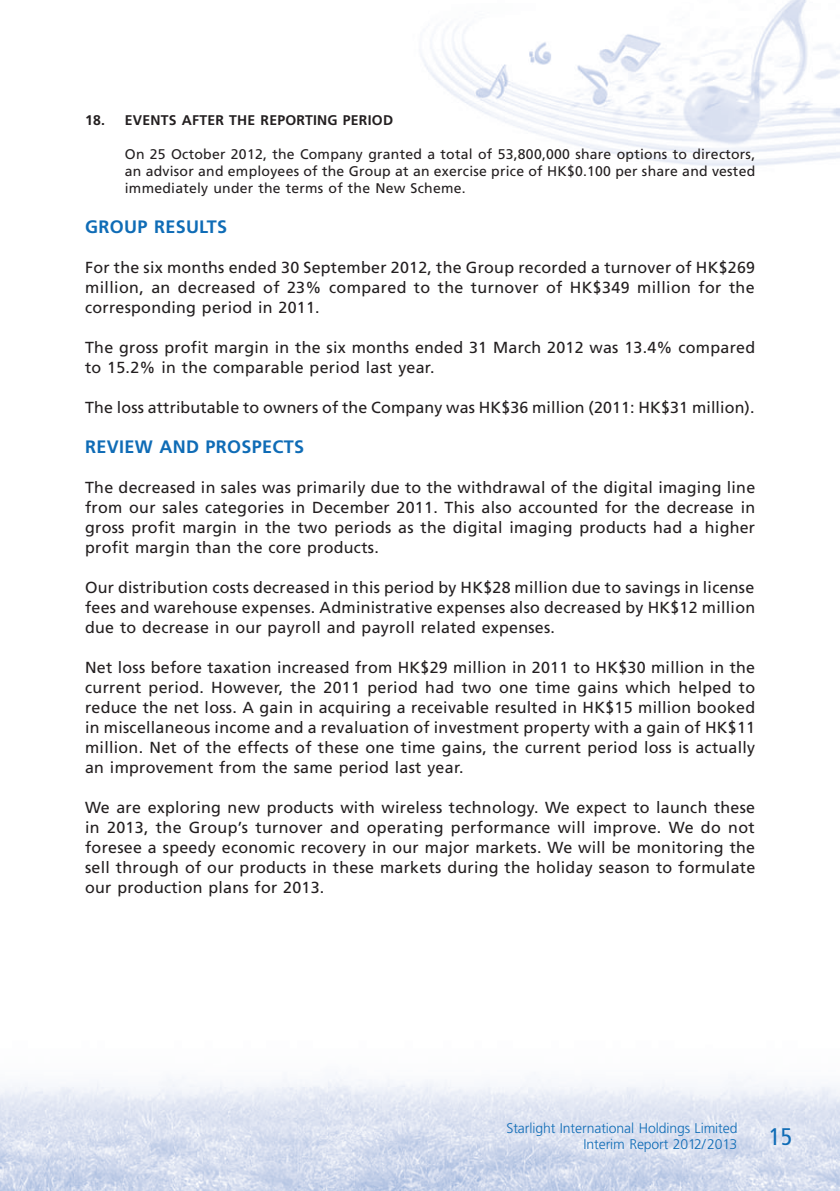
<style>
.page{position:relative;width:840px;height:1191px;background:#fff}
.page>*{position:absolute;margin:0;border:0;box-sizing:border-box;transform-origin:0 0}
.t1{font:condensed 24px "Frutiger LT Std";color:#0f6cb6}
.t2{font:700 18px "Frutiger LT Std";letter-spacing:.015em;color:#0f6cb6}
.t3{font:16px/20px "Frutiger LT Std";letter-spacing:.015em;color:#231f20;text-align:justify}
.t4{font:14px/17px "Frutiger LT Std";letter-spacing:.015em;color:#231f20;text-align:justify}
.t5{font:300 14px/16px "Frutiger LT Std";letter-spacing:-.01em;color:#0f6cb6;text-align:right}
.t6{font:700 14px "Frutiger LT Std";letter-spacing:.015em;color:#231f20}
</style>
<div class="page">
<img style="left:0;top:0;width:839px;height:1191px">
<p class="t6" style="left:85px;top:112px;width:309px">18. EVENTS AFTER THE REPORTING PERIOD</p>
<p class="t4" style="left:125px;top:146px;width:631px">On 25 October 2012, the Company granted a total of 53,800,000 share options to directors, an advisor and employees of the Group at an exercise price of HK$0.100 per share and vested immediately under the terms of the New Scheme.</p>
<p class="t2" style="left:85px;top:216px;width:144px">GROUP RESULTS</p>
<p class="t3" style="left:85px;top:258px;width:671px">For the six months ended 30 September 2012, the Group recorded a turnover of HK$269 million, an decreased of 23% compared to the turnover of HK$349 million for the corresponding period in 2011.</p>
<p class="t3" style="left:85px;top:338px;width:671px">The gross profit margin in the six months ended 31 March 2012 was 13.4% compared to 15.2% in the comparable period last year.</p>
<p class="t3" style="left:85px;top:398px;width:670px">The loss attributable to owners of the Company was HK$36 million (2011: HK$31 million).</p>
<p class="t2" style="left:85px;top:436px;width:220px">REVIEW AND PROSPECTS</p>
<p class="t3" style="left:85px;top:478px;width:671px">The decreased in sales was primarily due to the withdrawal of the digital imaging line from our sales categories in December 2011. This also accounted for the decrease in gross profit margin in the two periods as the digital imaging products had a higher profit margin than the core products.</p>
<p class="t3" style="left:85px;top:578px;width:671px">Our distribution costs decreased in this period by HK$28 million due to savings in license fees and warehouse expenses. Administrative expenses also decreased by HK$12 million due to decrease in our payroll and payroll related expenses.</p>
<p class="t3" style="left:85px;top:658px;width:671px">Net loss before taxation increased from HK$29 million in 2011 to HK$30 million in the current period. However, the 2011 period had two one time gains which helped to reduce the net loss. A gain in acquiring a receivable resulted in HK$15 million booked in miscellaneous income and a revaluation of investment property with a gain of HK$11 million. Net of the effects of these one time gains, the current period loss is actually an improvement from the same period last year.</p>
<p class="t3" style="left:85px;top:798px;width:671px">We are exploring new products with wireless technology. We expect to launch these in 2013, the Group’s turnover and operating performance will improve. We do not foresee a speedy economic recovery in our major markets. We will be monitoring the sell through of our products in these markets during the holiday season to formulate our production plans for 2013.</p>
<p class="t5" style="left:506px;top:1119px;width:232px">Starlight International Holdings Limited<br>Interim Report 2012/2013</p>
<h1 class="t1" style="left:768px;top:1122px;width:22px">15</h1>
</div>
